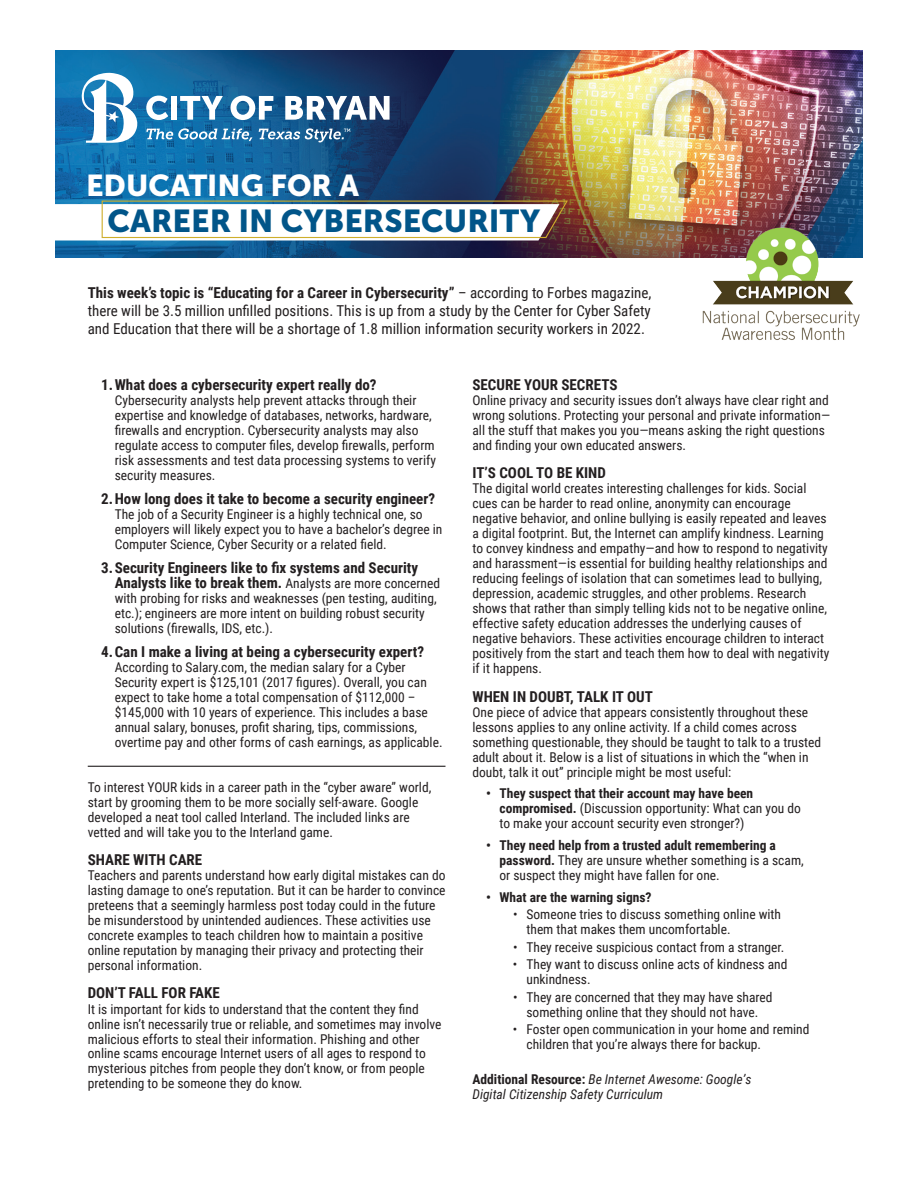
<style>
.page{position:relative;width:918px;height:1188px;background:#fff}
.page>*{position:absolute;margin:0;border:0;box-sizing:border-box;transform-origin:0 0}
.t1{font:31.5px "Museo Sans 900";color:#015589}
.t2{font:30px "Museo Sans 900";color:#fff}
.t3{font:700 15px/15px "Roboto Condensed";color:#231f20}
.t4{font:15px/18px "Roboto Condensed";color:#231f20;text-align:justify}
.t5{font:13.5px/15px "Roboto Condensed";color:#231f20}
.t6{font:italic 13.5px/15px "Roboto Condensed";color:#231f20}
.t7{font:700 13.5px "Roboto Condensed";color:#231f20}
.s1{font-weight:700}
.s2{font-weight:400;font-size:13.5px}
.s3{font-weight:700;font-style:normal}
</style>
<div class="page">
<img style="left:56px;top:50px;width:806px;height:207px">
<svg style="left:82px;top:73px;width:57px;height:70px"></svg>
<svg style="left:146px;top:96px;width:22px;height:24px"></svg>
<div style="left:171px;top:96px;width:6px;height:24px;background:#fff"></div>
<svg style="left:180px;top:96px;width:43px;height:24px"></svg>
<svg style="left:231px;top:96px;width:42px;height:24px"></svg>
<svg style="left:285px;top:96px;width:105px;height:24px"></svg>
<svg style="left:146px;top:128px;width:106px;height:13px"></svg>
<svg style="left:259px;top:128px;width:92px;height:14px"></svg>
<svg style="left:55px;top:200px;width:514px;height:41px"></svg>
<img style="left:693px;top:214px;width:170px;height:126px">
<hr style="left:88px;top:766px;width:358px;height:1px;background:#231f20">
<h2 class="t2" style="left:86px;top:168px;width:274px">EDUCATING FOR A</h2>
<h1 class="t1" style="left:108px;top:203px;width:434px">CAREER IN CYBERSECURITY</h1>
<p class="t4" style="left:88px;top:283px;width:565px"><span class="s1">This week’s topic is “Educating for a Career in Cybersecurity”</span> – according to Forbes magazine, there will be 3.5 million unfilled positions. This is up from a study by the Center for Cyber Safety and Education that there will be a shortage of 1.8 million information security workers in 2022.</p>
<p class="t3" style="left:101px;top:376px;width:277px">1.What does a cybersecurity expert really do?</p>
<p class="t5" style="left:115px;top:392px;width:323px">Cybersecurity analysts help prevent attacks through their expertise and knowledge of databases, networks, hardware, firewalls and encryption. Cybersecurity analysts may also regulate access to computer files, develop firewalls, perform risk assessments and test data processing systems to verify security measures.</p>
<p class="t3" style="left:101px;top:490px;width:335px">2.How long does it take to become a security engineer?</p>
<p class="t5" style="left:115px;top:506px;width:329px">The job of a Security Engineer is a highly technical one, so employers will likely expect you to have a bachelor’s degree in<br>Computer Science, Cyber Security or a related field.</p>
<p class="t3" style="left:115px;top:560px;width:327px;text-indent:-13px">3.Security Engineers like to fix systems and Security<br>Analysts like to break them. <span class="s2">Analysts are more concerned</span></p>
<p class="t5" style="left:115px;top:590px;width:323px">with probing for risks and weaknesses (pen testing, auditing, etc.); engineers are more intent on building robust security solutions (firewalls, IDS, etc.).</p>
<p class="t3" style="left:101px;top:644px;width:324px">4.Can I make a living at being a cybersecurity expert?</p>
<p class="t5" style="left:115px;top:659px;width:329px">According to Salary.com, the median salary for a Cyber Security expert is $125,101 (2017 figures). Overall, you can expect to take home a total compensation of $112,000 – $145,000 with 10 years of experience. This includes a base annual salary, bonuses, profit sharing, tips, commissions, overtime pay and other forms of cash earnings, as applicable.</p>
<p class="t5" style="left:88px;top:779px;width:345px">To interest YOUR kids in a career path in the “cyber aware” world, start by grooming them to be more socially self-aware. Google developed a neat tool called Interland. The included links are vetted and will take you to the Interland game.</p>
<p class="t3" style="left:88px;top:852px;width:116px">SHARE WITH CARE</p>
<p class="t5" style="left:88px;top:868px;width:359px">Teachers and parents understand how early digital mistakes can do lasting damage to one’s reputation. But it can be harder to convince preteens that a seemingly harmless post today could in the future be misunderstood by unintended audiences. These activities use concrete examples to teach children how to maintain a positive online reputation by managing their privacy and protecting their personal information.</p>
<p class="t3" style="left:88px;top:985px;width:134px">DON’T FALL FOR FAKE</p>
<p class="t5" style="left:88px;top:1001px;width:355px">It is important for kids to understand that the content they find online isn’t necessarily true or reliable, and sometimes may involve malicious efforts to steal their information. Phishing and other online scams encourage Internet users of all ages to respond to mysterious pitches from people they don’t know, or from people pretending to be someone they do know.</p>
<p class="t3" style="left:473px;top:376px;width:146px">SECURE YOUR SECRETS</p>
<p class="t5" style="left:473px;top:392px;width:359px">Online privacy and security issues don’t always have clear right and wrong solutions. Protecting your personal and private information— all the stuff that makes you you—means asking the right questions and finding your own educated answers.</p>
<p class="t3" style="left:473px;top:465px;width:135px">IT’S COOL TO BE KIND</p>
<p class="t5" style="left:473px;top:480px;width:358px">The digital world creates interesting challenges for kids. Social cues can be harder to read online, anonymity can encourage negative behavior, and online bullying is easily repeated and leaves a digital footprint. But, the Internet can amplify kindness. Learning to convey kindness and empathy—and how to respond to negativity and harassment—is essential for building healthy relationships and reducing feelings of isolation that can sometimes lead to bullying, depression, academic struggles, and other problems. Research shows that rather than simply telling kids not to be negative online, effective safety education addresses the underlying causes of negative behaviors. These activities encourage children to interact positively from the start and teach them how to deal with negativity if it happens.</p>
<p class="t3" style="left:473px;top:688px;width:182px">WHEN IN DOUBT, TALK IT OUT</p>
<p class="t5" style="left:473px;top:704px;width:350px">One piece of advice that appears consistently throughout these lessons applies to any online activity. If a child comes across something questionable, they should be taught to talk to a trusted adult about it. Below is a list of situations in which the “when in doubt, talk it out” principle might be most useful:</p>
<p class="t5" style="left:500px;top:786px;width:303px;text-indent:-14px"><span class="s1">• They suspect that their account may have been compromised.</span> (Discussion opportunity: What can you do to make your account security even stronger?)</p>
<p class="t5" style="left:500px;top:837px;width:306px;text-indent:-14px"><span class="s1">• They need help from a trusted adult remembering a password.</span> They are unsure whether something is a scam, or suspect they might have fallen for one.</p>
<p class="t7" style="left:486px;top:888px;width:167px">• What are the warning signs?</p>
<p class="t5" style="left:527px;top:906px;width:256px;text-indent:-14px">• Someone tries to discuss something online with them that makes them uncomfortable.</p>
<p class="t5" style="left:513px;top:939px;width:273px">• They receive suspicious contact from a stranger.</p>
<p class="t5" style="left:527px;top:956px;width:263px;text-indent:-14px">• They want to discuss online acts of kindness and unkindness.</p>
<p class="t5" style="left:513px;top:989px;width:261px;text-align:center">• They are concerned that they may have shared something online that they should not have.</p>
<p class="t5" style="left:527px;top:1021px;width:284px;text-indent:-14px">• Foster open communication in your home and remind children that you’re always there for backup.</p>
<p class="t6" style="left:472px;top:1071px;width:280px"><span class="s3">Additional Resource:</span> Be Internet Awesome: Google’s<br>Digital Citizenship Safety Curriculum</p>
</div>
